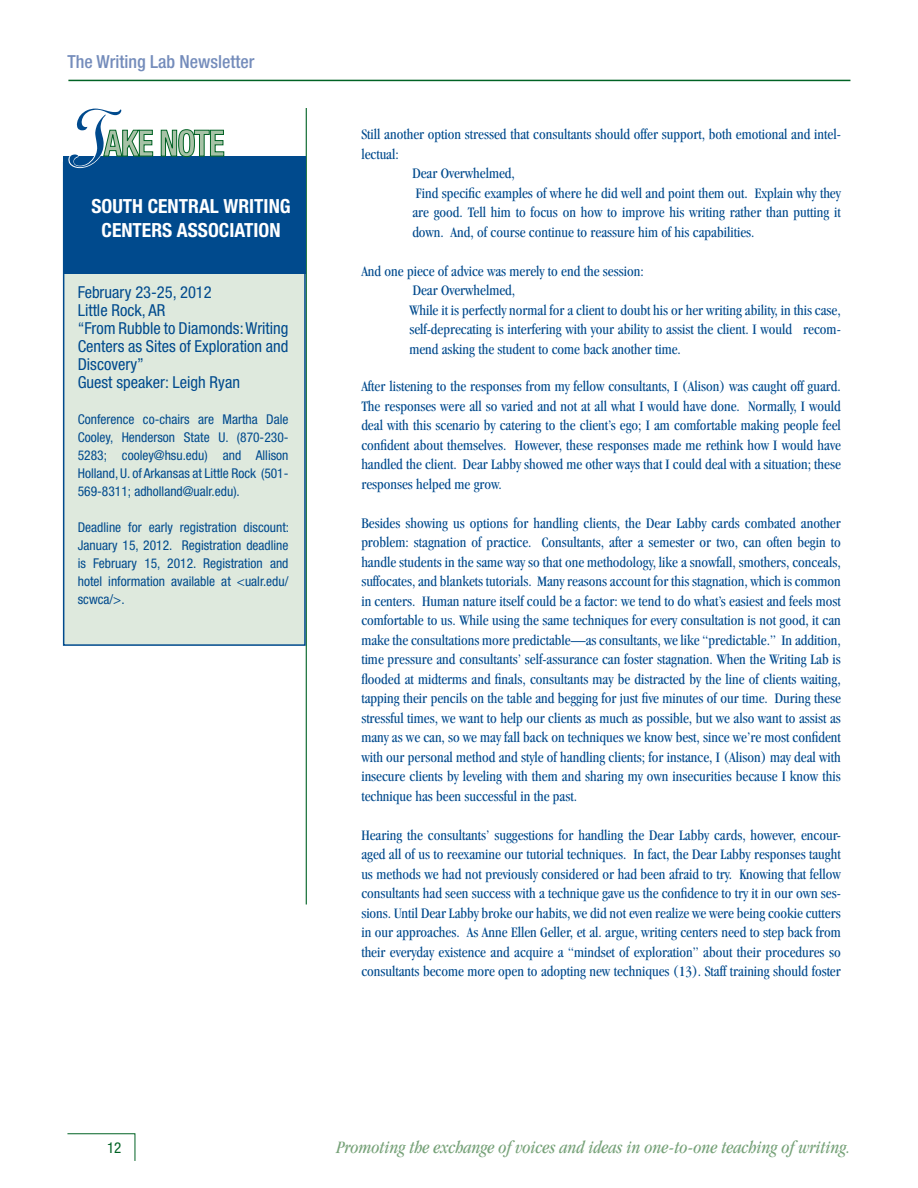
<style>
.page{position:relative;width:918px;height:1188px;background:#fff}
.page>*{position:absolute;margin:0;border:0;box-sizing:border-box;transform-origin:0 0}
.Subheads_-_center{font:700 condensed 19.5px/24px "Helvetica Neue";color:#fff;text-align:center}
.t1{font:italic condensed 18px "Garamond";color:#77a279}
.t2{font:500 condensed 18px "Helvetica Neue";color:#748cbb}
.Box_text{font:condensed 16.5px/18px "Helvetica Neue";color:#004a8d;text-align:justify}
.Text{font:condensed 15px/19.5px "Garamond";color:#004a8d;text-align:justify}
.t3{font:condensed 15px "Helvetica Neue";color:#006224}
.Box_text-2{font:condensed 13.5px/18px "Helvetica Neue";color:#004a8d;text-align:justify}
</style>
<div class="page">
<svg style="left:67px;top:1133px;width:69px;height:28px"></svg>
<hr style="left:306px;top:108px;width:1px;height:796px;background:#006224">
<hr style="left:68px;top:80px;width:782px;height:1px;background:#006224">
<div style="left:63px;top:162px;width:243px;height:484px;background:#dee9dd;border:2px solid #004a8d"></div>
<div style="left:63px;top:157px;width:243px;height:117px;background:#004a8d"></div>
<svg style="left:68px;top:108px;width:85px;height:60px"></svg>
<svg style="left:161px;top:129px;width:63px;height:28px"></svg>
<p class="t2" style="left:68px;top:51px;width:188px">The Writing Lab Newsletter</p>
<p class="Subheads_-_center" style="left:91px;top:194px;width:201px">SOUTH CENTRAL WRITING<br>CENTERS ASSOCIATION</p>
<p class="Box_text" style="left:78px;top:283px;width:136px">February 23-25, 2012</p>
<p class="Box_text" style="left:78px;top:301px;width:89px">Little Rock, AR</p>
<p class="Box_text" style="left:78px;top:319px;width:212px">“From Rubble to Diamonds: Writing Centers as Sites of Exploration and Discovery”</p>
<p class="Box_text" style="left:78px;top:373px;width:164px">Guest speaker: Leigh Ryan</p>
<p class="Box_text-2" style="left:78px;top:410px;width:212px">Conference co-chairs are Martha Dale Cooley, Henderson State U. (870-230- 5283; cooley@hsu.edu) and Allison Holland, U. of Arkansas at Little Rock (501- 569-8311; adholland@ualr.edu).</p>
<p class="Box_text-2" style="left:78px;top:518px;width:213px">Deadline for early registration discount:<br>January 15, 2012. Registration deadline is February 15, 2012. Registration and hotel information available at &lt;ualr.edu/ scwca/&gt;.</p>
<p class="Text" style="left:361px;top:124px;width:481px">Still another option stressed that consultants should offer support, both emotional and intel&shy;lectual:</p>
<p class="Text" style="left:412px;top:163px;width:104px">Dear Overwhelmed,</p>
<p class="Text" style="left:412px;top:183px;width:430px">Find specific examples of where he did well and point them out. Explain why they are good. Tell him to focus on how to improve his writing rather than putting it down. And, of course continue to reassure him of his capabilities.</p>
<p class="Text" style="left:361px;top:261px;width:284px">And one piece of advice was merely to end the session:</p>
<p class="Text" style="left:413px;top:280px;width:104px">Dear Overwhelmed,</p>
<p class="Text" style="left:409px;top:300px;width:433px">While it is perfectly normal for a client to doubt his or her writing ability, in this case,</p>
<p class="Text" style="left:409px;top:319px;width:433px">self-deprecating is interfering with your ability to assist the client. I would recom&shy;mend asking the student to come back another time.</p>
<p class="Text" style="left:361px;top:376px;width:481px">After listening to the responses from my fellow consultants, I (Alison) was caught off guard.<br>The responses were all so varied and not at all what I would have done. Normally, I would deal with this scenario by catering to the client’s ego; I am comfortable making people feel confident about themselves. However, these responses made me rethink how I would have handled the client. Dear Labby showed me other ways that I could deal with a situation; these responses helped me grow.</p>
<p class="Text" style="left:361px;top:513px;width:481px">Besides showing us options for handling clients, the Dear Labby cards combated another problem: stagnation of practice. Consultants, after a semester or two, can often begin to handle students in the same way so that one methodology, like a snowfall, smothers, conceals, suffocates, and blankets tutorials. Many reasons account for this stagnation, which is common in centers. Human nature itself could be a factor: we tend to do what’s easiest and feels most comfortable to us. While using the same techniques for every consultation is not good, it can make the consultations more predictable—as consultants, we like “predictable.” In addition, time pressure and consultants’ self-assurance can foster stagnation. When the Writing Lab is flooded at midterms and finals, consultants may be distracted by the line of clients waiting, tapping their pencils on the table and begging for just five minutes of our time. During these stressful times, we want to help our clients as much as possible, but we also want to assist as many as we can, so we may fall back on techniques we know best, since we’re most confident with our personal method and style of handling clients; for instance, I (Alison) may deal with insecure clients by leveling with them and sharing my own insecurities because I know this technique has been successful in the past.</p>
<p class="Text" style="left:361px;top:825px;width:481px">Hearing the consultants’ suggestions for handling the Dear Labby cards, however, encour&shy;aged all of us to reexamine our tutorial techniques. In fact, the Dear Labby responses taught us methods we had not previously considered or had been afraid to try. Knowing that fellow consultants had seen success with a technique gave us the confidence to try it in our own ses&shy;sions. Until Dear Labby broke our habits, we did not even realize we were being cookie cutters in our approaches. As Anne Ellen Geller, et al. argue, writing centers need to step back from their everyday existence and acquire a “mindset of exploration” about their procedures so consultants become more open to adopting new techniques (13). Staff training should foster</p>
<p class="t3" style="left:107px;top:1139px;width:16px">12</p>
<p class="t1" style="left:337px;top:1137px;width:515px">Promoting the exchange of voices and ideas in one-to-one teaching of writing.</p>
</div>
